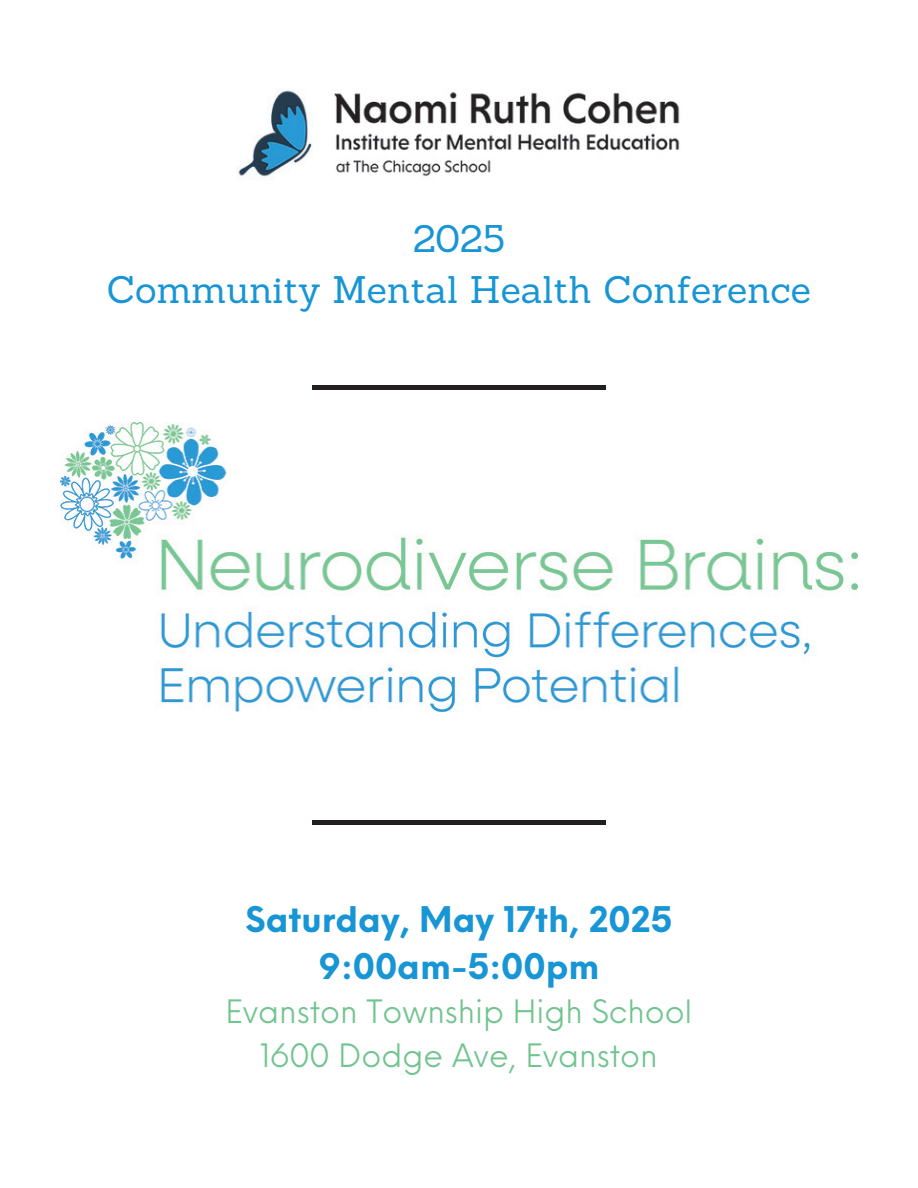
<style>
.page{position:relative;width:918px;height:1188px;background:#fff}
.page>*{position:absolute;margin:0;border:0;box-sizing:border-box;transform-origin:0 0}
.t1{font:37.5px/51.8px "Sanchez";color:#1795d4;text-align:center}
.t2{font:700 34.5px/47.2px "Neue Einstellung";color:#1795d4;text-align:center}
.t3{font:31.5px/44px "Neue Einstellung";color:#71c48f;text-align:center}
</style>
<div class="page">
<img style="left:238px;top:90px;width:442px;height:87px">
<hr style="left:312px;top:386px;width:294px;height:4px;background:#231f20">
<img style="left:60px;top:422px;width:798px;height:289px">
<hr style="left:312px;top:821px;width:294px;height:4px;background:#231f20">
<p class="t1" style="left:107px;top:212px;width:706px">2025<br>Community Mental Health Conference</p>
<p class="t2" style="left:246px;top:892px;width:428px">Saturday, May 17th, 2025<br>9:00am-5:00pm</p>
<p class="t3" style="left:225px;top:986px;width:469px">Evanston Township High School<br>1600 Dodge Ave, Evanston</p>
</div>
